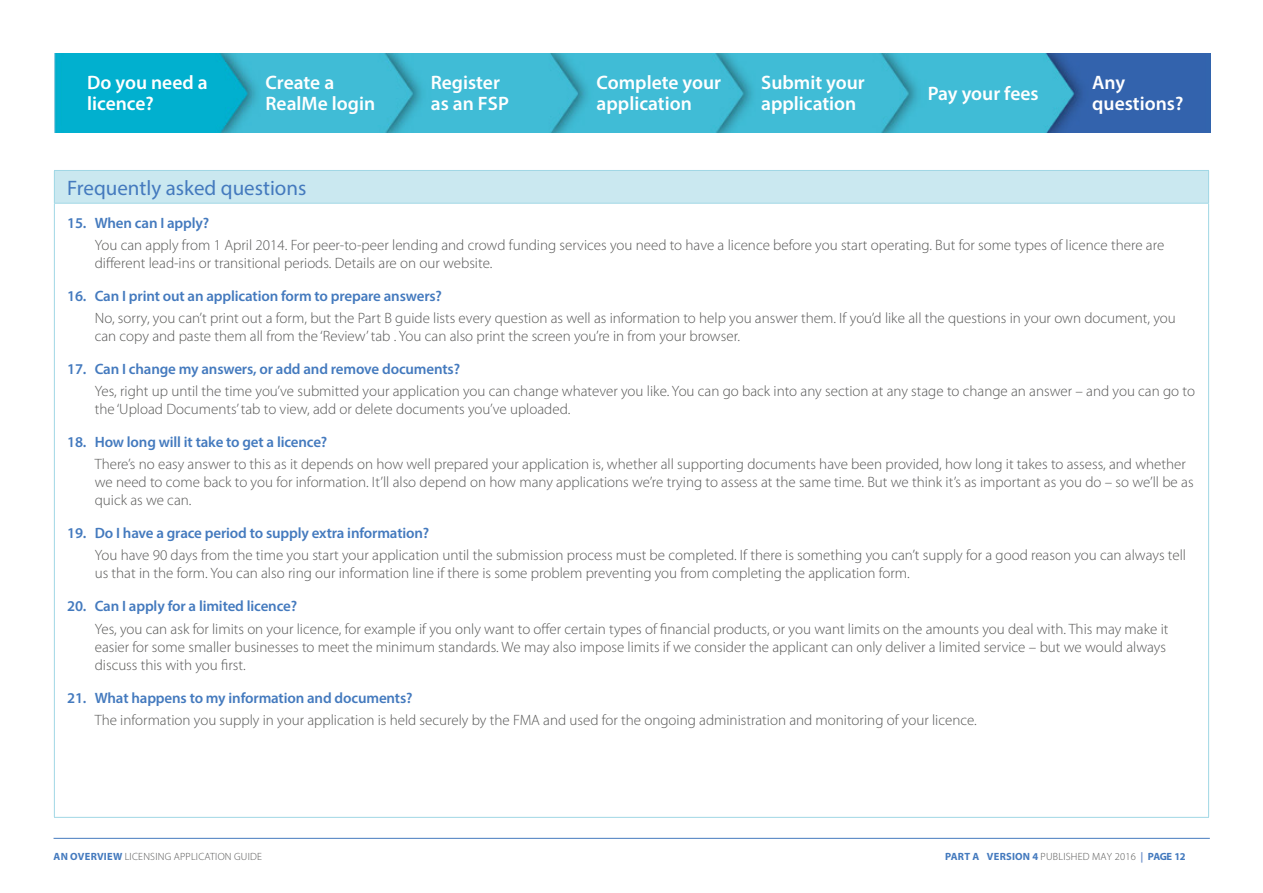
<style>
.page{position:relative;width:1263px;height:893px;background:#fff}
.page>*{position:absolute;margin:0;border:0;box-sizing:border-box;transform-origin:0 0}
.Table_Header{font:21px "Myriad Pro";color:#447abe}
.Masthead_white_panel{font:600 19.5px/21px "Myriad Pro";color:#fff}
.intented_body{font:300 15px/18px "Myriad Pro";color:#575756}
.t1{font:600 15px "Myriad Pro";letter-spacing:-.01em;color:#447abe}
.t2{font:700 10.5px "Myriad Pro";letter-spacing:.02em;color:#447abe}
.t3{font:300 10.5px "Myriad Pro";letter-spacing:.02em;color:#575756}
.s1{font-weight:700;color:#447abe}
.s2{font-weight:300;color:#575756}
.s3{color:#7092cb}
</style>
<div class="page">
<img style="left:54px;top:53px;width:1157px;height:79px">
<hr style="left:54px;top:838px;width:1156px;height:1px;background:#447abe">
<div style="left:54px;top:170px;width:1154px;height:33px;background:#cae8f0"></div>
<hr style="left:54px;top:171px;width:1px;height:32px;background:#a0d7e5">
<hr style="left:54px;top:204px;width:1px;height:613px;background:#a0d7e5">
<hr style="left:1208px;top:204px;width:1px;height:613px;background:#a0d7e5">
<hr style="left:54px;top:817px;width:1155px;height:1px;background:#a0d7e5">
<hr style="left:54px;top:170px;width:1155px;height:1px;background:#a0d7e5">
<hr style="left:1208px;top:171px;width:1px;height:32px;background:#a0d7e5">
<hr style="left:54px;top:203px;width:1155px;height:1px;background:#a0d7e5">
<h2 class="Masthead_white_panel" style="left:87px;top:72px;width:122px">Do you need a licence?</h2>
<h2 class="Masthead_white_panel" style="left:265px;top:72px;width:111px">Create a<br>RealMe login</h2>
<h2 class="Masthead_white_panel" style="left:431px;top:72px;width:80px">Register as an FSP</h2>
<h2 class="Masthead_white_panel" style="left:597px;top:72px;width:126px">Complete your application</h2>
<h2 class="Masthead_white_panel" style="left:761px;top:72px;width:105px">Submit your application</h2>
<h2 class="Masthead_white_panel" style="left:928px;top:82px;width:112px">Pay your fees</h2>
<p class="Masthead_white_panel" style="left:1092px;top:72px;width:93px">Any questions?</p>
<p class="Table_Header" style="left:67px;top:175px;width:241px">Frequently asked questions</p>
<p class="t1" style="left:67px;top:213px;width:144px">15. When can I apply?</p>
<p class="intented_body" style="left:95px;top:236px;width:1071px">You can apply from 1 April 2014. For peer-to-peer lending and crowd funding services you need to have a licence before you start operating. But for some types of licence there are different lead-ins or transitional periods. Details are on our website.</p>
<p class="t1" style="left:67px;top:286px;width:376px">16. Can I print out an application form to prepare answers?</p>
<p class="intented_body" style="left:95px;top:309px;width:1082px">No, sorry, you can’t print out a form, but the Part B guide lists every question as well as information to help you answer them. If you’d like all the questions in your own document, you can copy and paste them all from the ‘Review’ tab . You can also print the screen you’re in from your browser.</p>
<p class="t1" style="left:67px;top:359px;width:394px">17. Can I change my answers, or add and remove documents?</p>
<p class="intented_body" style="left:95px;top:382px;width:1102px">Yes, right up until the time you’ve submitted your application you can change whatever you like. You can go back into any section at any stage to change an answer – and you can go to the ‘Upload Documents’ tab to view, add or delete documents you’ve uploaded.</p>
<p class="t1" style="left:67px;top:432px;width:262px">18. How long will it take to get a licence?</p>
<p class="intented_body" style="left:95px;top:456px;width:1100px">There’s no easy answer to this as it depends on how well prepared your application is, whether all supporting documents have been provided, how long it takes to assess, and whether we need to come back to you for information. It’ll also depend on how many applications we’re trying to assess at the same time. But we think it’s as important as you do – so we’ll be as quick as we can.</p>
<p class="t1" style="left:67px;top:524px;width:364px">19. Do I have a grace period to supply extra information?</p>
<p class="intented_body" style="left:95px;top:547px;width:1093px">You have 90 days from the time you start your application until the submission process must be completed. If there is something you can’t supply for a good reason you can always tell us that in the form. You can also ring our information line if there is some problem preventing you from completing the application form.</p>
<p class="t1" style="left:67px;top:597px;width:231px">20. Can I apply for a limited licence?</p>
<p class="intented_body" style="left:95px;top:620px;width:1075px">Yes, you can ask for limits on your licence, for example if you only want to offer certain types of financial products, or you want limits on the amounts you deal with. This may make it easier for some smaller businesses to meet the minimum standards. We may also impose limits if we consider the applicant can only deliver a limited service – but we would always discuss this with you first.</p>
<p class="t1" style="left:67px;top:688px;width:347px">21. What happens to my information and documents?</p>
<p class="intented_body" style="left:95px;top:711px;width:883px">The information you supply in your application is held securely by the FMA and used for the ongoing administration and monitoring of your licence.</p>
<p class="t3" style="left:54px;top:851px;width:210px"><span class="s1">AN OVERVIEW</span> LICENSING APPLICATION GUIDE</p>
<p class="t2" style="left:945px;top:849px;width:242px">PART A VERSION 4 <span class="s2">PUBLISHED MAY 2016</span> <span class="s3">|</span> PAGE 12</p>
</div>
